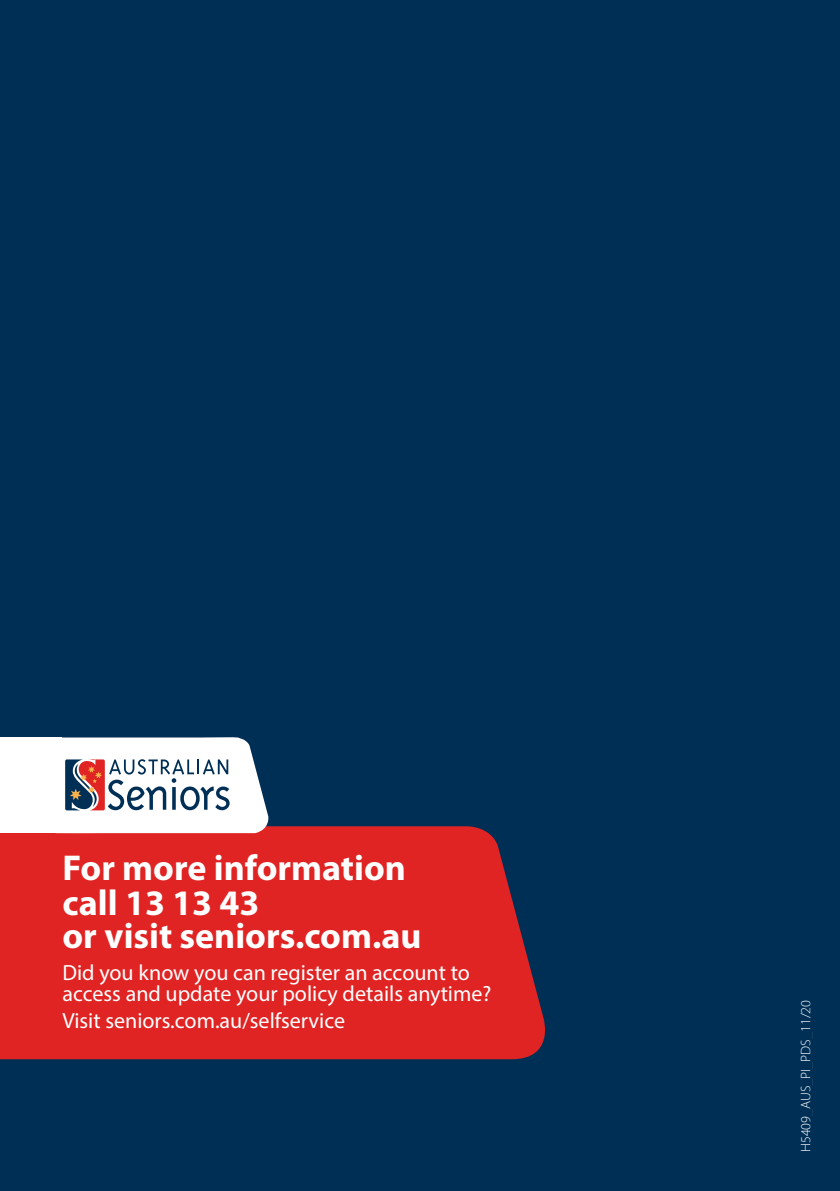
<style>
.page{position:relative;width:840px;height:1191px;background:#fff}
.page>*{position:absolute;margin:0;border:0;box-sizing:border-box;transform-origin:0 0}
.t1{font:700 36px/33.6px "Myriad Pro";color:#fff}
.t2{font:22px/21.4px "Myriad Pro";color:#fff}
.t3{font:300 14px "Myriad Pro";color:#fff}
</style>
<div class="page">
<div style="left:0;top:0;width:839px;height:1191px;background:#002f56"></div>
<div style="left:0;top:826px;width:545px;height:233px;background:#df2423"></div>
<svg style="left:62px;top:737px;width:206px;height:96px;background:#d1d1d7"></svg>
<div style="left:0;top:737px;width:62px;height:96px;background:#fff"></div>
<h1 class="t1" style="left:62px;top:850px;width:360px">For more information call 13 13 43<br>or visit seniors.com.au</h1>
<p class="t2" style="left:62px;top:961px;width:430px">Did you know you can register an account to access and update your policy details anytime?</p>
<p class="t2" style="left:62px;top:1009px;width:284px">Visit seniors.com.au/selfservice</p>
<p class="t3" style="left:797px;top:1152px;width:154px;rotate:-90deg">H5409_AUS_PI_PDS_11/20</p>
</div>
